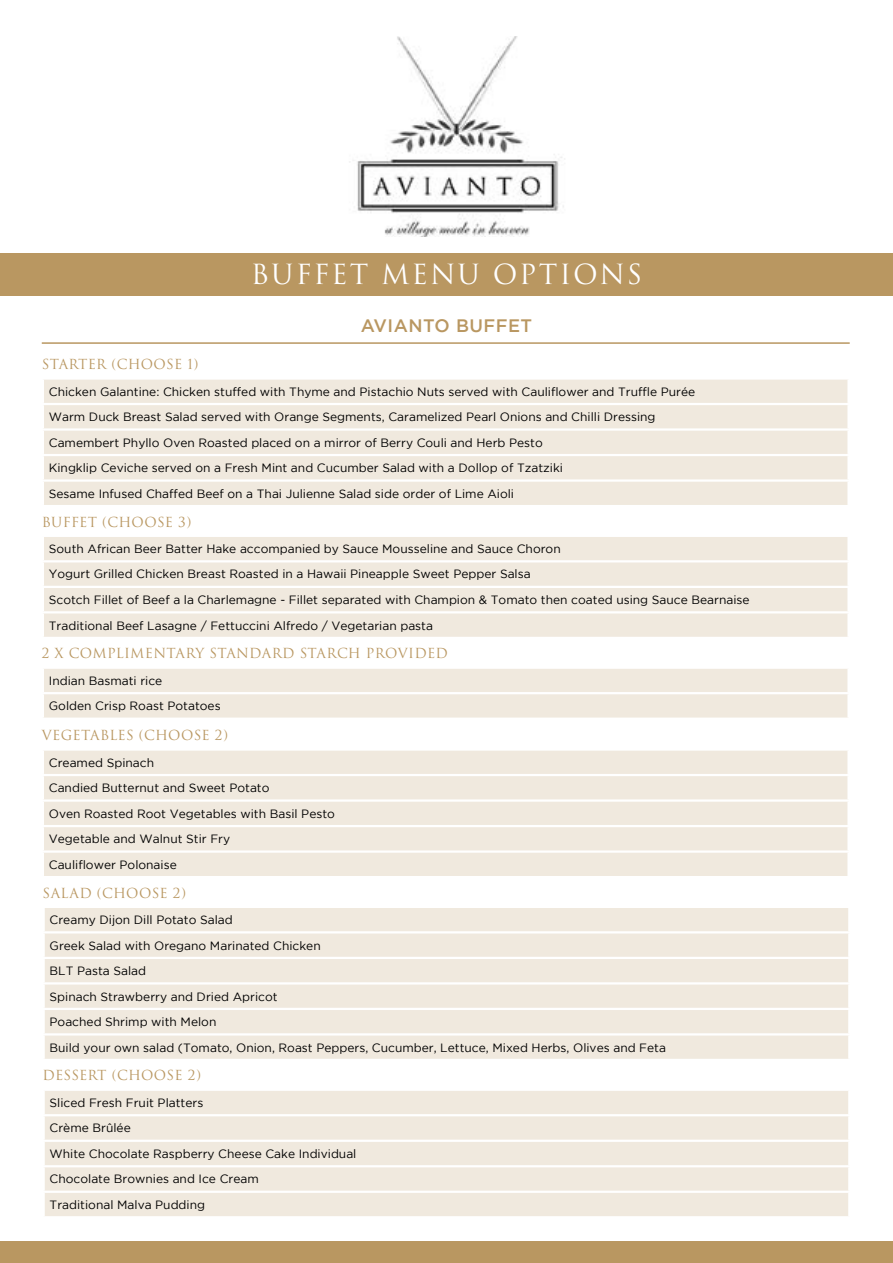
<style>
.page{position:relative;width:893px;height:1263px;background:#fff}
.page>*{position:absolute;margin:0;border:0;box-sizing:border-box;transform-origin:0 0}
.t1{font:27px "Trajan Pro 3";letter-spacing:.07em;color:#fff}
.t2{font:500 18px "Gotham";letter-spacing:.025em;color:#b99761}
.t3{font:13.5px "Trajan Pro 3";letter-spacing:.02em;color:#b99761}
.t4{font:12px/25.5px "Gotham";color:#000}
</style>
<div class="page">
<div style="left:0;top:1242px;width:893px;height:21px;background:#b99761"></div>
<div style="left:44px;top:380px;width:803px;height:125px;background:#f0e9de"></div>
<hr style="left:42px;top:403px;width:808px;height:2px;background:#fff">
<hr style="left:42px;top:428px;width:808px;height:3px;background:#fff">
<hr style="left:42px;top:454px;width:808px;height:2px;background:#fff">
<hr style="left:42px;top:479px;width:808px;height:3px;background:#fff">
<div style="left:44px;top:751px;width:803px;height:125px;background:#f0e9de"></div>
<hr style="left:42px;top:774px;width:808px;height:2px;background:#fff">
<hr style="left:42px;top:799px;width:808px;height:3px;background:#fff">
<hr style="left:42px;top:825px;width:808px;height:2px;background:#fff">
<hr style="left:42px;top:850px;width:808px;height:3px;background:#fff">
<div style="left:45px;top:908px;width:803px;height:151px;background:#f0e9de"></div>
<hr style="left:43px;top:931px;width:807px;height:2px;background:#fff">
<hr style="left:43px;top:957px;width:807px;height:2px;background:#fff">
<hr style="left:43px;top:982px;width:807px;height:2px;background:#fff">
<hr style="left:43px;top:1008px;width:807px;height:2px;background:#fff">
<hr style="left:43px;top:1033px;width:807px;height:2px;background:#fff">
<div style="left:45px;top:1091px;width:803px;height:125px;background:#f0e9de"></div>
<hr style="left:43px;top:1114px;width:807px;height:2px;background:#fff">
<hr style="left:43px;top:1139px;width:807px;height:3px;background:#fff">
<hr style="left:43px;top:1165px;width:807px;height:2px;background:#fff">
<hr style="left:43px;top:1190px;width:807px;height:3px;background:#fff">
<div style="left:44px;top:537px;width:803px;height:100px;background:#f0e9de"></div>
<hr style="left:42px;top:560px;width:808px;height:2px;background:#fff">
<hr style="left:42px;top:586px;width:808px;height:2px;background:#fff">
<hr style="left:42px;top:611px;width:808px;height:2px;background:#fff">
<div style="left:44px;top:669px;width:803px;height:48px;background:#f0e9de"></div>
<hr style="left:42px;top:692px;width:808px;height:2px;background:#fff">
<hr style="left:42px;top:342px;width:808px;height:2px;background:#b99761">
<img style="left:349px;top:36px;width:215px;height:201px">
<div style="left:0;top:253px;width:893px;height:43px;background:#b99761"></div>
<h1 class="t1" style="left:251px;top:255px;width:393px">BUFFET MENU OPTIONS</h1>
<p class="t3" style="left:42px;top:355px;width:158px">STARTER (CHOOSE 1)</p>
<h2 class="t2" style="left:361px;top:316px;width:173px">AVIANTO BUFFET</h2>
<p class="t4" style="left:49px;top:378px;width:648px">Chicken Galantine: Chicken stuffed with Thyme and Pistachio Nuts served with Cauliflower and Truffle Purée Warm Duck Breast Salad served with Orange Segments, Caramelized Pearl Onions and Chilli Dressing Camembert Phyllo Oven Roasted placed on a mirror of Berry Couli and Herb Pesto<br>Kingklip Ceviche served on a Fresh Mint and Cucumber Salad with a Dollop of Tzatziki<br>Sesame Infused Chaffed Beef on a Thai Julienne Salad side order of Lime Aioli</p>
<p class="t3" style="left:42px;top:512px;width:151px">BUFFET (CHOOSE 3)</p>
<p class="t4" style="left:49px;top:536px;width:702px">South African Beer Batter Hake accompanied by Sauce Mousseline and Sauce Choron<br>Yogurt Grilled Chicken Breast Roasted in a Hawaii Pineapple Sweet Pepper Salsa<br>Scotch Fillet of Beef a la Charlemagne - Fillet separated with Champion &amp; Tomato then coated using Sauce Bearnaise Traditional Beef Lasagne / Fettuccini Alfredo / Vegetarian pasta</p>
<p class="t3" style="left:42px;top:644px;width:407px">2 X COMPLIMENTARY STANDARD STARCH PROVIDED</p>
<p class="t4" style="left:49px;top:668px;width:173px">Indian Basmati rice<br>Golden Crisp Roast Potatoes</p>
<p class="t3" style="left:42px;top:726px;width:188px">VEGETABLES (CHOOSE 2)</p>
<p class="t4" style="left:49px;top:749px;width:288px">Creamed Spinach<br>Candied Butternut and Sweet Potato<br>Oven Roasted Root Vegetables with Basil Pesto<br>Vegetable and Walnut Stir Fry<br>Cauliflower Polonaise</p>
<p class="t3" style="left:43px;top:883px;width:145px">SALAD (CHOOSE 2)</p>
<p class="t4" style="left:50px;top:907px;width:618px">Creamy Dijon Dill Potato Salad<br>Greek Salad with Oregano Marinated Chicken<br>BLT Pasta Salad<br>Spinach Strawberry and Dried Apricot<br>Poached Shrimp with Melon<br>Build your own salad (Tomato, Onion, Roast Peppers, Cucumber, Lettuce, Mixed Herbs, Olives and Feta</p>
<p class="t3" style="left:43px;top:1066px;width:160px">DESSERT (CHOOSE 2)</p>
<p class="t4" style="left:50px;top:1090px;width:308px">Sliced Fresh Fruit Platters<br>Crème Brûlée<br>White Chocolate Raspberry Cheese Cake Individual<br>Chocolate Brownies and Ice Cream<br>Traditional Malva Pudding</p>
</div>
